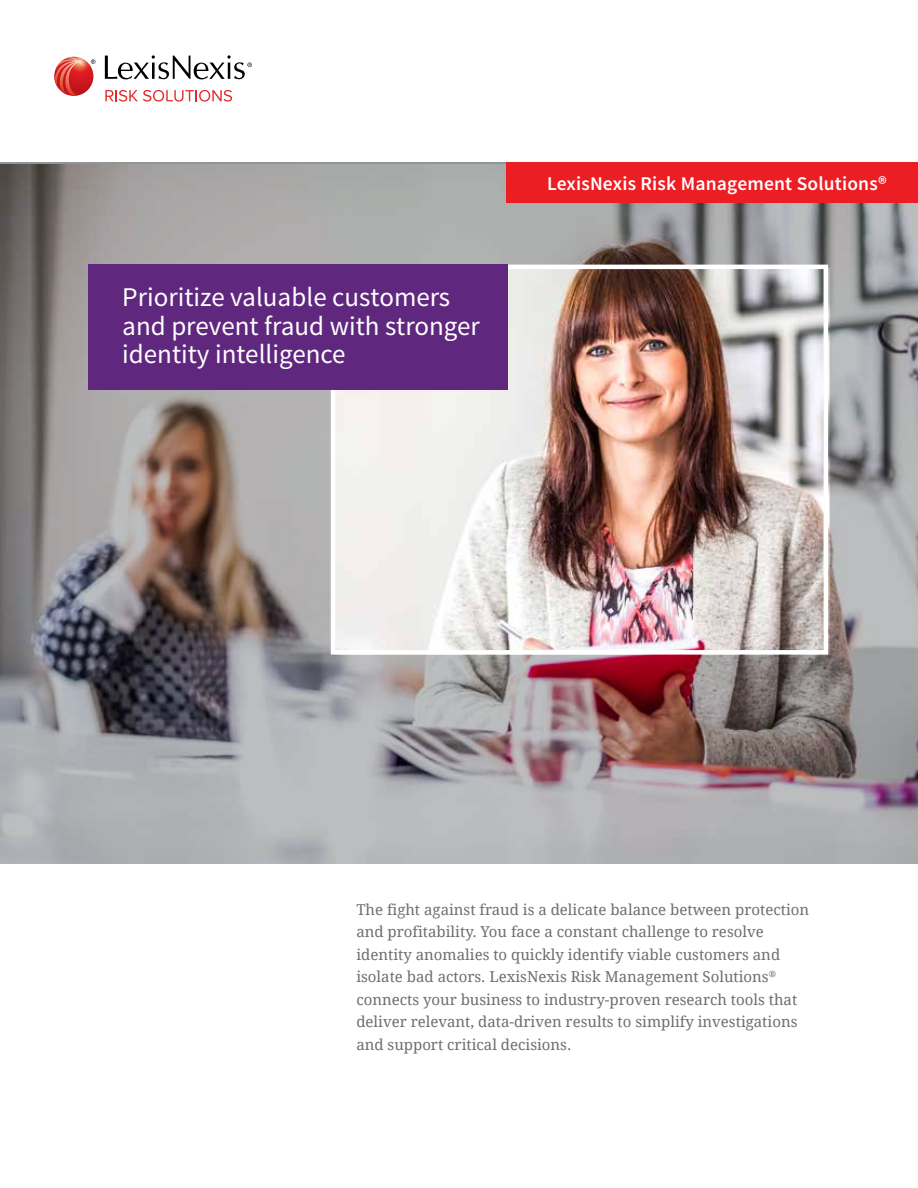
<style>
.page{position:relative;width:918px;height:1188px;background:#fff}
.page>*{position:absolute;margin:0;border:0;box-sizing:border-box;transform-origin:0 0}
.t1{font:27px/28.5px "Source Sans Pro";color:#fff}
.t2{font:600 19.5px "Source Sans Pro";letter-spacing:.01em;color:#fff}
.t3{font:15px/22.5px "Droid Serif";color:#6d6e71}
</style>
<div class="page">
<img style="left:0;top:162px;width:918px;height:702px">
<svg style="left:105px;top:90px;width:127px;height:12px"></svg>
<svg style="left:105px;top:55px;width:147px;height:24px"></svg>
<svg style="left:55px;top:57px;width:40px;height:39px"></svg>
<div style="left:331px;top:265px;width:497px;height:390px;border:4px solid #fff"></div>
<div style="left:89px;top:265px;width:419px;height:125px;background:#5f277e"></div>
<div style="left:507px;top:162px;width:411px;height:40px;background:#ed1d24"></div>
<h1 class="t1" style="left:122px;top:283px;width:359px">Prioritize valuable customers and prevent fraud with stronger identity intelligence</h1>
<h2 class="t2" style="left:547px;top:171px;width:341px">LexisNexis Risk Management Solutions®</h2>
<p class="t3" style="left:356px;top:898px;width:454px">The fight against fraud is a delicate balance between protection and profitability. You face a constant challenge to resolve identity anomalies to quickly identify viable customers and isolate bad actors. LexisNexis Risk Management Solutions<sup>® </sup>connects your business to industry-proven research tools that deliver relevant, data-driven results to simplify investigations and support critical decisions.</p>
</div>
